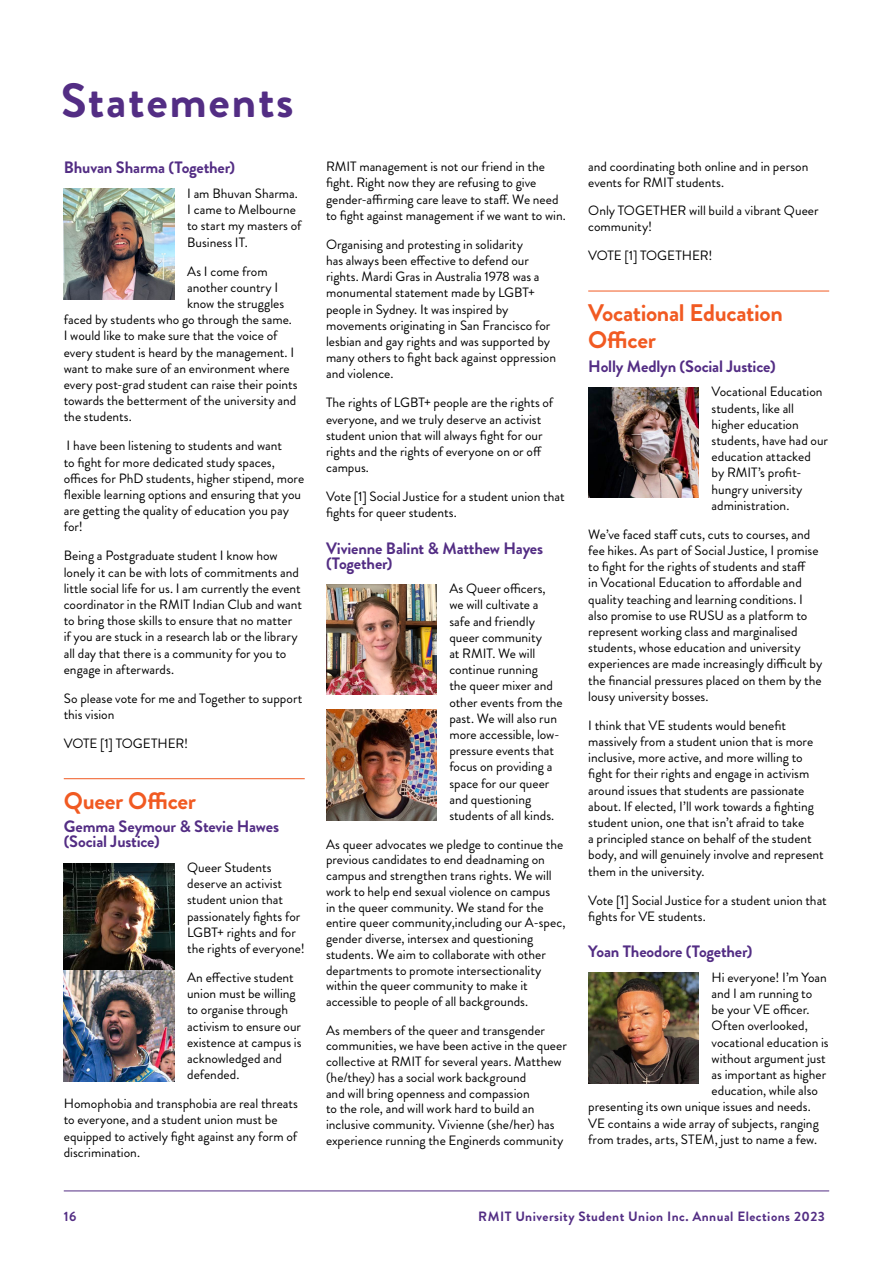
<style>
.page{position:relative;width:893px;height:1263px;background:#fff}
.page>*{position:absolute;margin:0;border:0;box-sizing:border-box;transform-origin:0 0}
.t1{font:700 48px "Brandon Grotesque";letter-spacing:.035em;color:#532d84}
.t2{font:700 24px/27px "Brandon Grotesque";letter-spacing:-.015em;color:#f15a22}
.t3{font:700 16.5px/15px "Brandon Grotesque";letter-spacing:-.01em;color:#532d84}
.t4{font:13.5px/16.2px "Brandon Grotesque";color:#000}
.t5{font:700 13.5px "Brandon Grotesque";letter-spacing:.035em;color:#532d84}
</style>
<div class="page">
<hr style="left:64px;top:1190px;width:765px;height:1px;background:#532d84">
<hr style="left:64px;top:778px;width:241px;height:1px;background:#f15a22">
<img style="left:64px;top:189px;width:110px;height:110px">
<img style="left:64px;top:863px;width:110px;height:107px">
<img style="left:64px;top:970px;width:110px;height:111px">
<img style="left:326px;top:584px;width:111px;height:111px">
<img style="left:326px;top:710px;width:111px;height:110px">
<hr style="left:588px;top:291px;width:241px;height:1px;background:#f15a22">
<img style="left:588px;top:387px;width:111px;height:111px">
<img style="left:588px;top:973px;width:111px;height:110px">
<h1 class="t1" style="left:61px;top:67px;width:234px">Statements</h1>
<p class="t3" style="left:64px;top:160px;width:173px">Bhuvan Sharma (Together)</p>
<p class="t4" style="left:187px;top:185px;width:116px">I am Bhuvan Sharma.<br>I came to Melbourne to start my masters of<br>Business IT.</p>
<p class="t4" style="left:187px;top:263px;width:82px">As I come from</p>
<p class="t4" style="left:187px;top:279px;width:93px">another country I</p>
<p class="t4" style="left:187px;top:295px;width:99px">know the struggles</p>
<p class="t4" style="left:64px;top:312px;width:230px">faced by students who go through the same.</p>
<p class="t4" style="left:64px;top:328px;width:215px">I would like to make sure that the voice of</p>
<p class="t4" style="left:64px;top:344px;width:232px">every student is heard by the management. I</p>
<p class="t4" style="left:64px;top:360px;width:227px">want to make sure of an environment where</p>
<p class="t4" style="left:64px;top:376px;width:235px">every post-grad student can raise their points</p>
<p class="t4" style="left:64px;top:393px;width:234px">towards the betterment of the university and</p>
<p class="t4" style="left:64px;top:409px;width:70px">the students.</p>
<p class="t4" style="left:64px;top:438px;width:242px">I have been listening to students and want<br>to fight for more dedicated study spaces, offices for PhD students, higher stipend, more flexible learning options and ensuring that you are getting the quality of education you pay for!</p>
<p class="t4" style="left:64px;top:548px;width:240px">Being a Postgraduate student I know how lonely it can be with lots of commitments and little social life for us. I am currently the event coordinator in the RMIT Indian Club and want to bring those skills to ensure that no matter if you are stuck in a research lab or the library all day that there is a community for you to engage in afterwards.</p>
<p class="t4" style="left:64px;top:690px;width:240px">So please vote for me and Together to support this vision</p>
<p class="t4" style="left:64px;top:735px;width:126px">VOTE [1] TOGETHER!</p>
<h2 class="t2" style="left:64px;top:787px;width:134px">Queer Officer</h2>
<p class="t3" style="left:64px;top:819px;width:217px">Gemma Seymour &amp; Stevie Hawes (Social Justice)</p>
<p class="t4" style="left:187px;top:859px;width:119px">Queer Students deserve an activist student union that passionately fights for<br>LGBT+ rights and for the rights of everyone!</p>
<p class="t4" style="left:187px;top:969px;width:116px">An effective student union must be willing to organise through activism to ensure our existence at campus is acknowledged and defended.</p>
<p class="t4" style="left:64px;top:1096px;width:236px">Homophobia and transphobia are real threats to everyone, and a student union must be equipped to actively fight against any form of discrimination.</p>
<p class="t4" style="left:326px;top:159px;width:241px">RMIT management is not our friend in the fight. Right now they are refusing to give gender-affirming care leave to staff. We need to fight against management if we want to win.</p>
<p class="t4" style="left:326px;top:236px;width:232px">Organising and protesting in solidarity<br>has always been effective to defend our rights. Mardi Gras in Australia 1978 was a monumental statement made by LGBT+ people in Sydney. It was inspired by movements originating in San Francisco for lesbian and gay rights and was supported by many others to fight back against oppression and violence.</p>
<p class="t4" style="left:326px;top:395px;width:229px">The rights of LGBT+ people are the rights of everyone, and we truly deserve an activist student union that will always fight for our rights and the rights of everyone on or off campus.</p>
<p class="t4" style="left:326px;top:488px;width:240px">Vote [1] Social Justice for a student union that fights for queer students.</p>
<p class="t3" style="left:326px;top:541px;width:219px">Vivienne Balint &amp; Matthew Hayes (Together)</p>
<p class="t4" style="left:449px;top:581px;width:115px">As Queer officers, we will cultivate a<br>safe and friendly queer community<br>at RMIT. We will continue running<br>the queer mixer and other events from the past. We will also run more accessible, low&shy;pressure events that focus on providing a space for our queer and questioning students of all kinds.</p>
<p class="t4" style="left:326px;top:836px;width:241px;line-height:15.8px">As queer advocates we pledge to continue the previous candidates to end deadnaming on campus and strengthen trans rights. We will work to help end sexual violence on campus<br>in the queer community. We stand for the entire queer community,including our A-spec, gender diverse, intersex and questioning students. We aim to collaborate with other departments to promote intersectionality within the queer community to make it accessible to people of all backgrounds.</p>
<p class="t4" style="left:326px;top:1022px;width:242px;line-height:15.8px">As members of the queer and transgender communities, we have been active in the queer collective at RMIT for several years. Matthew (he/they) has a social work background<br>and will bring openness and compassion<br>to the role, and will work hard to build an inclusive community. Vivienne (she/her) has experience running the Enginerds community</p>
<p class="t4" style="left:588px;top:159px;width:222px;line-height:15.8px">and coordinating both online and in person events for RMIT students.</p>
<p class="t4" style="left:588px;top:203px;width:232px;line-height:15.8px">Only TOGETHER will build a vibrant Queer community!</p>
<p class="t4" style="left:588px;top:248px;width:126px">VOTE [1] TOGETHER!</p>
<h2 class="t2" style="left:588px;top:300px;width:196px">Vocational Education<br>Officer</h2>
<p class="t3" style="left:588px;top:359px;width:189px">Holly Medlyn (Social Justice)</p>
<p class="t4" style="left:712px;top:384px;width:118px">Vocational Education students, like all higher education students, have had our education attacked<br>by RMIT’s profit&shy;hungry university administration.</p>
<p class="t4" style="left:588px;top:526px;width:236px">We’ve faced staff cuts, cuts to courses, and fee hikes. As part of Social Justice, I promise to fight for the rights of students and staff<br>in Vocational Education to affordable and quality teaching and learning conditions. I also promise to use RUSU as a platform to represent working class and marginalised students, whose education and university experiences are made increasingly difficult by the financial pressures placed on them by the lousy university bosses.</p>
<p class="t4" style="left:588px;top:717px;width:237px">I think that VE students would benefit massively from a student union that is more inclusive, more active, and more willing to fight for their rights and engage in activism around issues that students are passionate about. If elected, I’ll work towards a fighting student union, one that isn’t afraid to take<br>a principled stance on behalf of the student body, and will genuinely involve and represent them in the university.</p>
<p class="t4" style="left:588px;top:892px;width:240px">Vote [1] Social Justice for a student union that fights for VE students.</p>
<p class="t3" style="left:588px;top:944px;width:166px">Yoan Theodore (Together)</p>
<p class="t4" style="left:712px;top:969px;width:117px">Hi everyone! I’m Yoan</p>
<p class="t4" style="left:712px;top:985px;width:102px">and I am running to</p>
<p class="t4" style="left:712px;top:1001px;width:99px">be your VE officer.</p>
<p class="t4" style="left:712px;top:1018px;width:98px">Often overlooked,</p>
<p class="t4" style="left:712px;top:1034px;width:119px">vocational education is</p>
<p class="t4" style="left:712px;top:1050px;width:116px">without argument just</p>
<p class="t4" style="left:712px;top:1066px;width:116px">as important as higher</p>
<p class="t4" style="left:712px;top:1082px;width:108px">education, while also</p>
<p class="t4" style="left:588px;top:1099px;width:224px">presenting its own unique issues and needs.</p>
<p class="t4" style="left:588px;top:1115px;width:232px">VE contains a wide array of subjects, ranging</p>
<p class="t4" style="left:588px;top:1131px;width:230px">from trades, arts, STEM, just to name a few.</p>
<p class="t5" style="left:64px;top:1207px;width:14px">16</p>
<p class="t5" style="left:478px;top:1207px;width:348px">RMIT University Student Union Inc. Annual Elections 2023</p>
</div>
